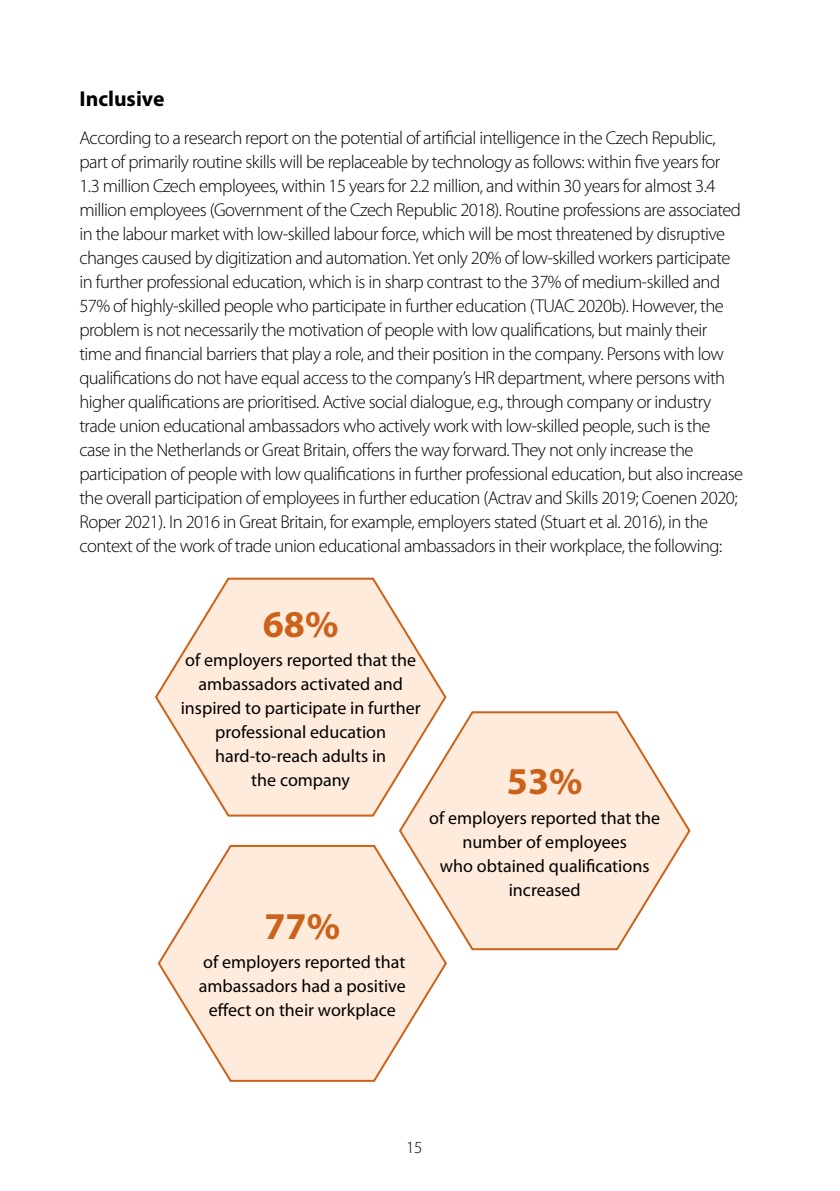
<style>
.page{position:relative;width:840px;height:1191px;background:#fff}
.page>*{position:absolute;margin:0;border:0;box-sizing:border-box;transform-origin:0 0}
.t1{font:700 38px "Myriad Pro";color:#cb621a}
.t2{font:700 21.6px "Myriad Pro";color:#000}
.t3{font:300 18.6px/24px "Myriad Pro";letter-spacing:-.03em;color:#000}
.t4{font:18px/24px "Myriad Pro";color:#000;text-align:center}
.t5{font:300 17px "Myriad Pro";color:#000}
</style>
<div class="page">
<svg style="left:157px;top:844px;width:290px;height:238px"></svg>
<svg style="left:155px;top:577px;width:292px;height:240px"></svg>
<svg style="left:397px;top:709px;width:294px;height:242px"></svg>
<p class="t2" style="left:79px;top:85px;width:86px">Inclusive</p>
<p class="t3" style="left:79px;top:126px;width:665px">According to a research report on the potential of artificial intelligence in the Czech Republic, part of primarily routine skills will be replaceable by technology as follows: within five years for 1.3 million Czech employees, within 15 years for 2.2 million, and within 30 years for almost 3.4 million employees (Government of the Czech Republic 2018). Routine professions are associated in the labour market with low-skilled labour force, which will be most threatened by disruptive changes caused by digitization and automation. Yet only 20% of low-skilled workers participate in further professional education, which is in sharp contrast to the 37% of medium-skilled and 57% of highly-skilled people who participate in further education (TUAC 2020b). However, the problem is not necessarily the motivation of people with low qualifications, but mainly their time and financial barriers that play a role, and their position in the company. Persons with low qualifications do not have equal access to the company’s HR department, where persons with higher qualifications are prioritised. Active social dialogue, e.g., through company or industry trade union educational ambassadors who actively work with low-skilled people, such is the case in the Netherlands or Great Britain, offers the way forward. They not only increase the participation of people with low qualifications in further professional education, but also increase the overall participation of employees in further education (Actrav and Skills 2019; Coenen 2020; Roper 2021). In 2016 in Great Britain, for example, employers stated (Stuart et al. 2016), in the context of the work of trade union educational ambassadors in their workplace, the following:</p>
<h1 class="t1" style="left:263px;top:599px;width:77px">68%</h1>
<p class="t4" style="left:181px;top:648px;width:241px">of employers reported that the ambassadors activated and inspired to participate in further professional education hard-to-reach adults in<br>the company</p>
<h1 class="t1" style="left:264px;top:901px;width:77px">77%</h1>
<p class="t4" style="left:199px;top:950px;width:208px">of employers reported that ambassadors had a positive effect on their workplace</p>
<h1 class="t1" style="left:506px;top:756px;width:77px">53%</h1>
<p class="t4" style="left:429px;top:805px;width:232px">of employers reported that the number of employees<br>who obtained qualifications increased</p>
<p class="t5" style="left:406px;top:1137px;width:18px">15</p>
</div>
